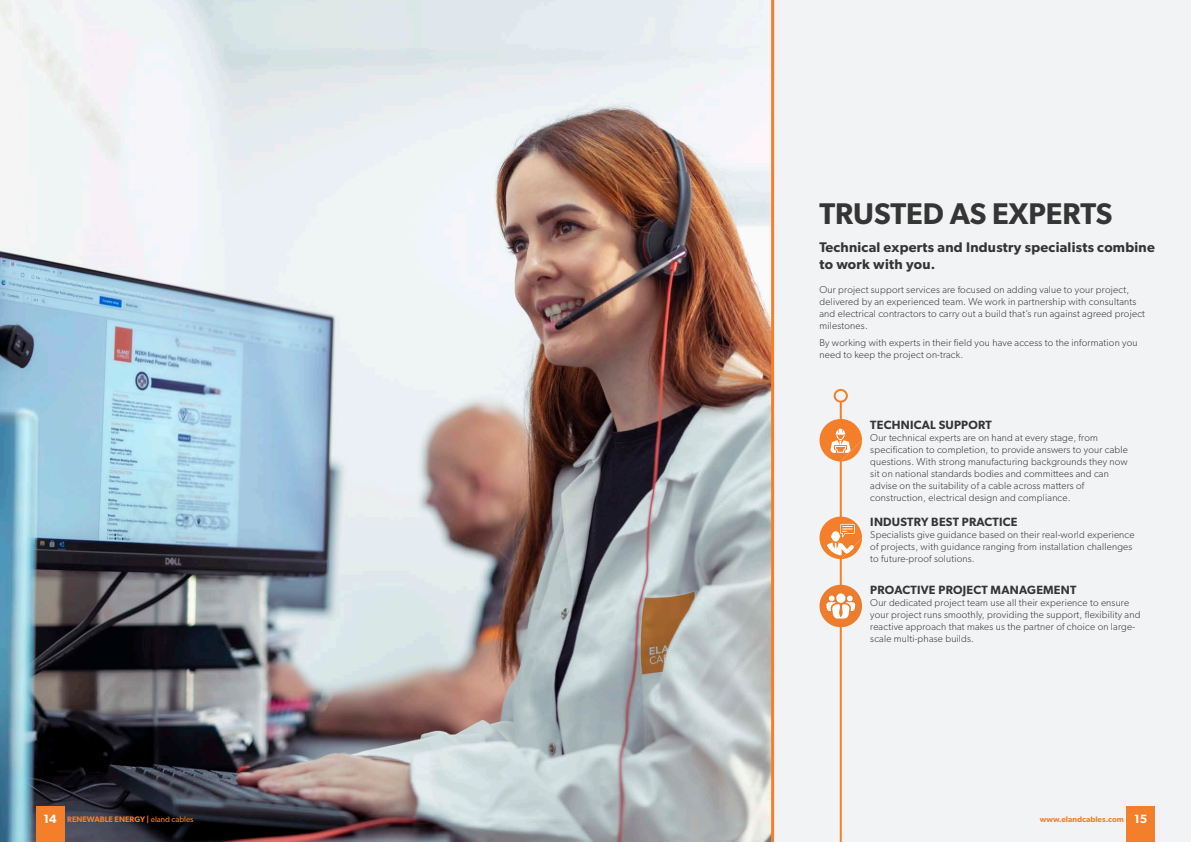
<style>
.page{position:relative;width:1191px;height:842px;background:#f2f3f4}
.page>*{position:absolute;margin:0;border:0;box-sizing:border-box;transform-origin:0 0}
.t1{font:600 30px "Gibson";color:#363536}
.t2{font:600 14px/16.8px "Gibson";letter-spacing:.02em;color:#363536}
.t3{font:600 12px "Gibson";letter-spacing:.02em;color:#363536}
.t4{font:300 10px/12px "Gibson";letter-spacing:.02em;color:#363536}
.t5{font:600 8px "Gibson";color:#f47f2a}
.s1{font-size:12px;color:#fff}
.s2{font-weight:400}
</style>
<div class="page">
<hr style="left:839px;top:401px;width:2px;height:441px;background:#f47f2a">
<div style="left:833px;top:389px;width:15px;height:14px;border:2px solid #f47f2a;border-radius:50%"></div>
<svg style="left:819px;top:419px;width:43px;height:42px"></svg>
<svg style="left:819px;top:517px;width:43px;height:42px"></svg>
<div style="left:819px;top:585px;width:43px;height:42px;background:#ec7d2f;border-radius:50%"></div>
<svg style="left:836px;top:593px;width:9px;height:10px"></svg>
<svg style="left:826px;top:596px;width:29px;height:22px"></svg>
<img style="left:0;top:0;width:774px;height:842px">
<div style="left:36px;top:806px;width:28px;height:36px;background:#f47f2a"></div>
<div style="left:1126px;top:806px;width:29px;height:36px;background:#f47f2a"></div>
<p class="t1" style="left:819px;top:196px;width:294px">TRUSTED AS EXPERTS</p>
<p class="t2" style="left:819px;top:239px;width:337px">Technical experts and Industry specialists combine to work with you.</p>
<p class="t4" style="left:819px;top:283px;width:327px">Our project support services are focused on adding value to your project, delivered by an experienced team. We work in partnership with consultants and electrical contractors to carry out a build that’s run against agreed project milestones.</p>
<p class="t4" style="left:819px;top:337px;width:319px">By working with experts in their field you have access to the information you need to keep the project on-track.</p>
<p class="t3" style="left:870px;top:417px;width:123px">TECHNICAL SUPPORT</p>
<p class="t4" style="left:870px;top:431px;width:229px">Our technical experts are on hand at every stage, from</p>
<p class="t4" style="left:870px;top:443px;width:259px">specification to completion, to provide answers to your cable</p>
<p class="t4" style="left:870px;top:455px;width:259px">questions. With strong manufacturing backgrounds they now</p>
<p class="t4" style="left:870px;top:467px;width:240px">sit on national standards bodies and committees and can</p>
<p class="t4" style="left:870px;top:479px;width:215px">advise on the suitability of a cable across matters of</p>
<p class="t4" style="left:870px;top:491px;width:202px">construction, electrical design and compliance.</p>
<p class="t3" style="left:870px;top:515px;width:149px">INDUSTRY BEST PRACTICE</p>
<p class="t4" style="left:870px;top:529px;width:266px">Specialists give guidance based on their real-world experience</p>
<p class="t4" style="left:870px;top:541px;width:264px">of projects, with guidance ranging from installation challenges</p>
<p class="t4" style="left:870px;top:553px;width:106px">to future-proof solutions.</p>
<p class="t3" style="left:870px;top:583px;width:208px">PROACTIVE PROJECT MANAGEMENT</p>
<p class="t4" style="left:870px;top:597px;width:272px">Our dedicated project team use all their experience to ensure your project runs smoothly, providing the support, flexibility and reactive approach that makes us the partner of choice on large&shy;scale multi-phase builds.</p>
<p class="t5" style="left:44px;top:814px;width:151px"><span class="s1">14</span> RENEWABLE ENERGY | <span class="s2">eland cables</span></p>
<p class="t5" style="left:1039px;top:815px;width:109px">www.elandcables.com <span class="s1">15</span></p>
</div>
